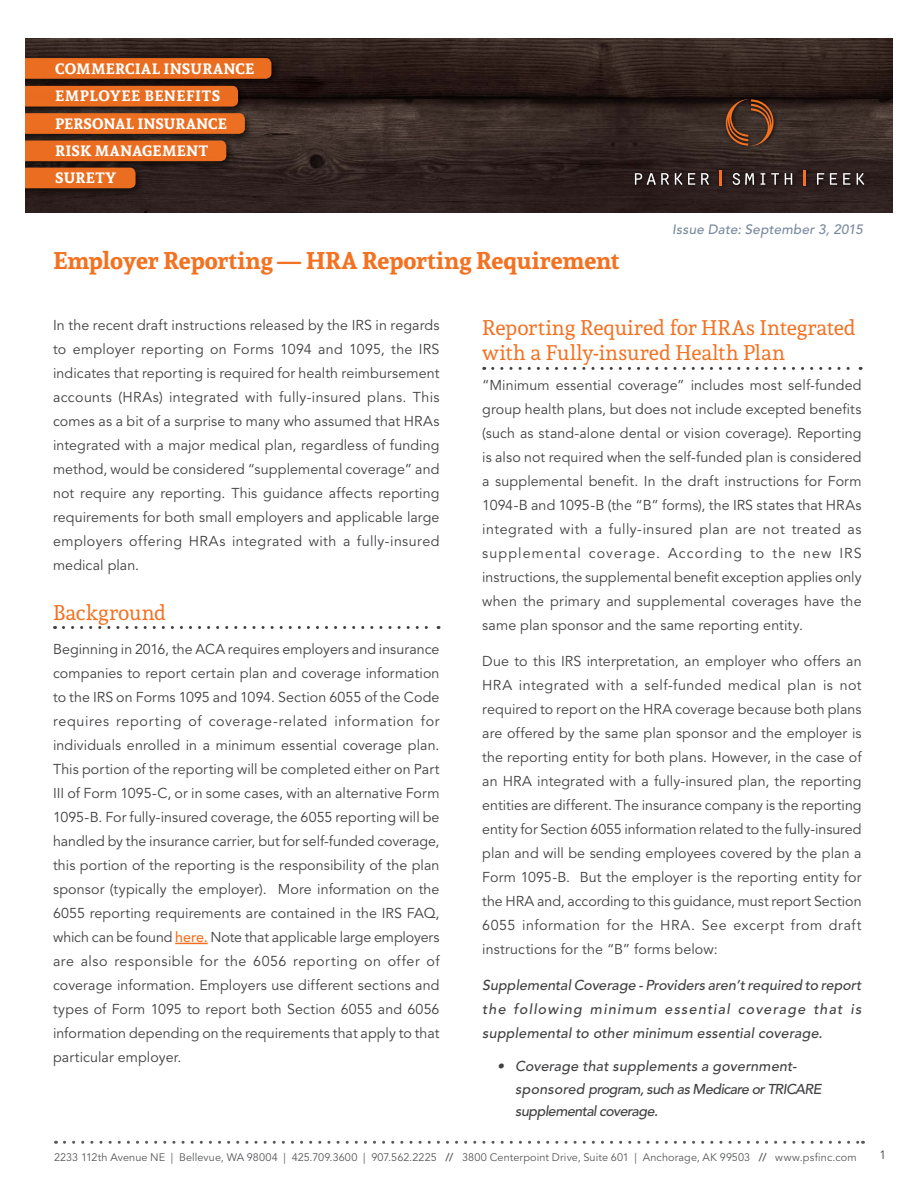
<style>
.page{position:relative;width:918px;height:1188px;background:#fff}
.page>*{position:absolute;margin:0;border:0;box-sizing:border-box;transform-origin:0 0}
.t1{font:700 24px "Andada";letter-spacing:-.005em;color:#f37221}
.t2{font:21px/25.2px "Andada";letter-spacing:.005em;color:#f37121}
.t3{font:700 15px/27.3px "Andada";letter-spacing:.015em;color:#fff}
.t4{font:14.25px/24px "Avenir LT Std";letter-spacing:.01em;color:#414042;text-align:justify}
.t5{font:italic 500 14.25px/24px "Avenir LT Std";letter-spacing:.005em;color:#414042;text-align:justify}
.t6{font:italic 500 14.25px/22.5px "Avenir LT Std";letter-spacing:-.03em;color:#414042}
.t7{font:italic 500 13.5px "Avenir LT Std";letter-spacing:.015em;color:#7b8a9e}
.t8{font:12px "Avenir LT Std";color:#414042}
.t9{font:10.8px "Avenir LT Std";letter-spacing:.005em;color:#58595b}
.s1{font-weight:500;color:#f37121}
.s2{font-weight:800}
</style>
<div class="page">
<svg style="left:64px;top:1141px;width:799px;height:3px"></svg>
<img style="left:25px;top:39px;width:867px;height:173px">
<div style="left:632px;top:96px;width:238px;height:96px;background:#000;opacity:.75"></div>
<svg style="left:726px;top:99px;width:48px;height:47px;background:#5d3722"></svg>
<svg style="left:635px;top:173px;width:34px;height:12px"></svg>
<svg style="left:675px;top:173px;width:20px;height:12px"></svg>
<svg style="left:701px;top:173px;width:8px;height:12px"></svg>
<svg style="left:733px;top:173px;width:21px;height:12px"></svg>
<svg style="left:761px;top:173px;width:4px;height:12px"></svg>
<svg style="left:771px;top:173px;width:8px;height:12px"></svg>
<svg style="left:785px;top:173px;width:7px;height:12px"></svg>
<svg style="left:817px;top:173px;width:7px;height:12px"></svg>
<svg style="left:830px;top:173px;width:7px;height:12px"></svg>
<svg style="left:843px;top:173px;width:7px;height:12px"></svg>
<svg style="left:857px;top:173px;width:7px;height:12px"></svg>
<svg style="left:719px;top:170px;width:2px;height:16px"></svg>
<svg style="left:803px;top:170px;width:2px;height:16px"></svg>
<div style="left:12px;top:53px;width:269px;height:35px;background:#000;opacity:.75"></div>
<svg style="left:25px;top:58px;width:246px;height:21px;background:#e66b1f"></svg>
<div style="left:12px;top:81px;width:235px;height:35px;background:#000;opacity:.75"></div>
<div style="left:25px;top:86px;width:213px;height:21px;background:#e96c20"></div>
<div style="left:12px;top:108px;width:242px;height:35px;background:#000;opacity:.75"></div>
<svg style="left:25px;top:113px;width:220px;height:21px;background:#e76c21"></svg>
<div style="left:12px;top:135px;width:223px;height:36px;background:#000;opacity:.75"></div>
<div style="left:25px;top:140px;width:201px;height:21px;background:#ea6d21"></div>
<div style="left:12px;top:163px;width:133px;height:35px;background:#000;opacity:.75"></div>
<div style="left:25px;top:168px;width:111px;height:20px;background:#ea6d20"></div>
<div style="left:0;top:28px;width:25px;height:218px;background:#fff"></div>
<svg style="left:63px;top:626px;width:376px;height:3px"></svg>
<hr style="left:175px;top:943px;width:33px;height:1px;background:#f37121">
<svg style="left:493px;top:367px;width:368px;height:3px"></svg>
<p class="t3" style="left:55px;top:55px;width:201px">COMMERCIAL INSURANCE<br>EMPLOYEE BENEFITS<br>PERSONAL INSURANCE<br>RISK MANAGEMENT<br>SURETY</p>
<h1 class="t1" style="left:53px;top:244px;width:568px">Employer Reporting — HRA Reporting Requirement</h1>
<p class="t7" style="left:672px;top:222px;width:192px">Issue Date: September 3, 2015</p>
<p class="t4" style="left:53px;top:313px;width:388px">In the recent draft instructions released by the IRS in regards to employer reporting on Forms 1094 and 1095, the IRS indicates that reporting is required for health reimbursement accounts (HRAs) integrated with fully-insured plans. This comes as a bit of a surprise to many who assumed that HRAs integrated with a major medical plan, regardless of funding method, would be considered “supplemental coverage” and not require any reporting. This guidance affects reporting requirements for both small employers and applicable large employers offering HRAs integrated with a fully-insured medical plan.</p>
<h2 class="t2" style="left:53px;top:599px;width:115px">Background</h2>
<p class="t4" style="left:53px;top:637px;width:388px">Beginning in 2016, the ACA requires employers and insurance companies to report certain plan and coverage information to the IRS on Forms 1095 and 1094. Section 6055 of the Code requires reporting of coverage-related information for individuals enrolled in a minimum essential coverage plan.<br>This portion of the reporting will be completed either on Part III of Form 1095-C, or in some cases, with an alternative Form 1095-B. For fully-insured coverage, the 6055 reporting will be handled by the insurance carrier, but for self-funded coverage, this portion of the reporting is the responsibility of the plan sponsor (typically the employer). More information on the 6055 reporting requirements are contained in the IRS FAQ, which can be found <span class="s1">here.</span> Note that applicable large employers are also responsible for the 6056 reporting on offer of coverage information. Employers use different sections and types of Form 1095 to report both Section 6055 and 6056 information depending on the requirements that apply to that particular employer.</p>
<h2 class="t2" style="left:482px;top:315px;width:375px">Reporting Required for HRAs Integrated with a Fully-insured Health Plan</h2>
<p class="t4" style="left:482px;top:373px;width:381px">“Minimum essential coverage” includes most self-funded group health plans, but does not include excepted benefits (such as stand-alone dental or vision coverage). Reporting is also not required when the self-funded plan is considered a supplemental benefit. In the draft instructions for Form 1094-B and 1095-B (the “B” forms), the IRS states that HRAs integrated with a fully-insured plan are not treated as supplemental coverage. According to the new IRS instructions, the supplemental benefit exception applies only when the primary and supplemental coverages have the same plan sponsor and the same reporting entity.</p>
<p class="t4" style="left:482px;top:649px;width:381px">Due to this IRS interpretation, an employer who offers an HRA integrated with a self-funded medical plan is not required to report on the HRA coverage because both plans are offered by the same plan sponsor and the employer is the reporting entity for both plans. However, in the case of an HRA integrated with a fully-insured plan, the reporting entities are different. The insurance company is the reporting entity for Section 6055 information related to the fully-insured plan and will be sending employees covered by the plan a Form 1095-B. But the employer is the reporting entity for the HRA and, according to this guidance, must report Section 6055 information for the HRA. See excerpt from draft instructions for the “B” forms below:</p>
<p class="t5" style="left:482px;top:973px;width:381px">Supplemental Coverage - Providers aren’t required to report the following minimum essential coverage that is supplemental to other minimum essential coverage.</p>
<p class="t6" style="left:515px;top:1055px;width:308px;text-indent:-18px">• Coverage that supplements a government&shy;sponsored program, such as Medicare or TRICARE supplemental coverage.</p>
<p class="t9" style="left:54px;top:1151px;width:804px">2233 112th Avenue NE | Bellevue, WA 98004 | 425.709.3600 | 907.562.2225 <span class="s2">//</span> 3800 Centerpoint Drive, Suite 601 | Anchorage, AK 99503 <span class="s2">//</span> www.psfinc.com</p>
<p class="t8" style="left:879px;top:1148px;width:8px">1</p>
</div>
